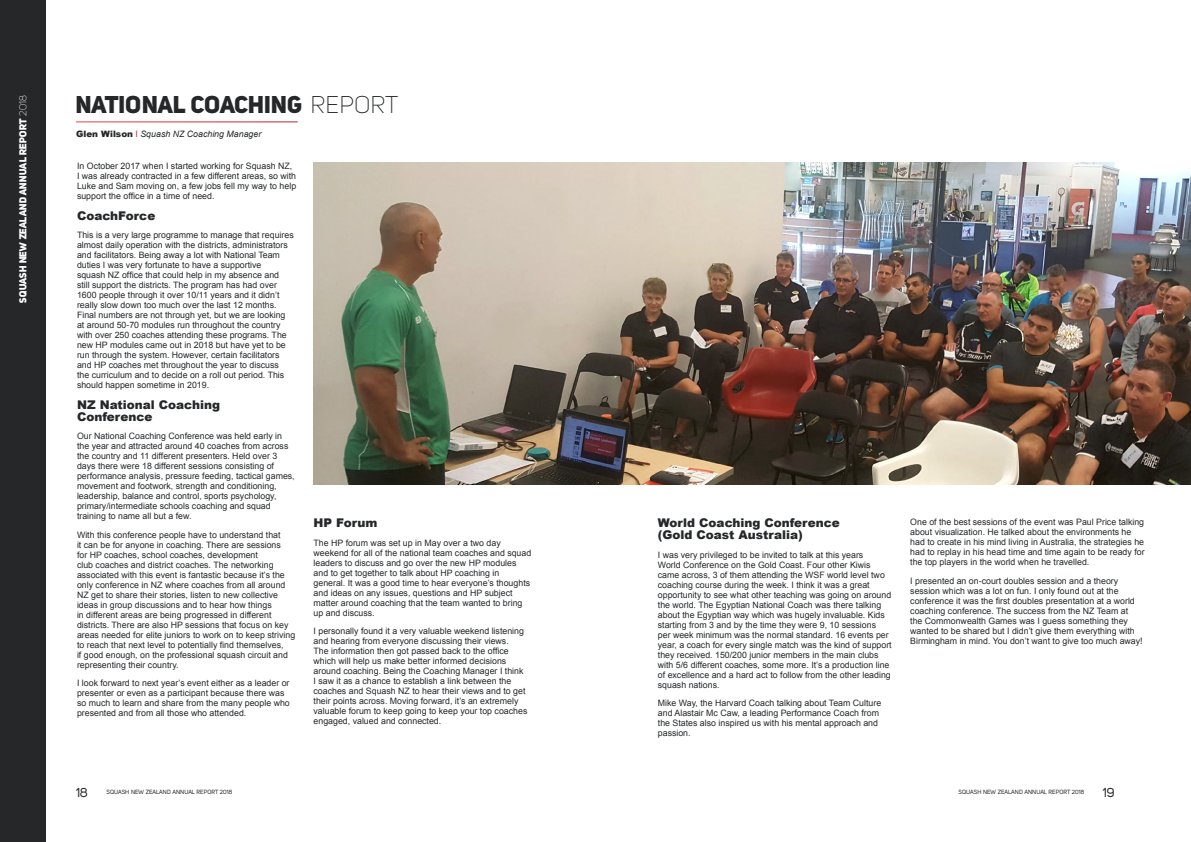
<style>
.page{position:relative;width:1191px;height:842px;background:#fff}
.page>*{position:absolute;margin:0;border:0;box-sizing:border-box;transform-origin:0 0}
.t1{font:24px "Uni Sans Heavy";letter-spacing:-.015em;color:#252729}
.t2{font:13px "Uni Sans Regular";color:#292829}
.t3{font:900 12px/12px "Arial";color:#252729}
.t4{font:10px "Uni Sans Heavy";letter-spacing:-.02em;color:#fff}
.t5{font:8.8px/10px "Arial";color:#252729}
.t6{font:italic 8.8px "Arial";color:#252729}
.t7{font:6px "Uni Sans Regular";color:#252729}
.s1{font-family:"Uni Sans Light"}
.s2{font-weight:900;font-style:normal}
.s3{font-style:normal;color:#d9272d}
</style>
<div class="page">
<div style="left:0;top:0;width:45px;height:842px;background:#252729"></div>
<img style="left:313px;top:163px;width:274px;height:322px">
<img style="left:587px;top:163px;width:604px;height:322px">
<p class="t4" style="left:17px;top:303px;width:209px;rotate:-90deg">SQUASH NEW ZEALAND ANNUAL REPORT <span class="s1">2018</span></p>
<h1 class="t1" style="left:76px;top:90px;width:324px">NATIONAL COACHING <span class="s1">REPORT</span></h1>
<p class="t6" style="left:76px;top:128px;width:187px"><span class="s2">Glen Wilson</span> <span class="s3">I</span> Squash NZ Coaching Manager</p>
<p class="t5" style="left:77px;top:161px;width:221px">In October 2017 when I started working for Squash NZ, I was already contracted in a few different areas, so with Luke and Sam moving on, a few jobs fell my way to help support the office in a time of need.</p>
<h3 class="t3" style="left:77px;top:209px;width:80px">CoachForce</h3>
<p class="t5" style="left:77px;top:230px;width:218px">This is a very large programme to manage that requires almost daily operation with the districts, administrators and facilitators. Being away a lot with National Team duties I was very fortunate to have a supportive<br>squash NZ office that could help in my absence and still support the districts. The program has had over 1600 people through it over 10/11 years and it didn’t really slow down too much over the last 12 months.<br>Final numbers are not through yet, but we are looking at around 50-70 modules run throughout the country with over 250 coaches attending these programs. The new HP modules came out in 2018 but have yet to be run through the system. However, certain facilitators and HP coaches met throughout the year to discuss<br>the curriculum and to decide on a roll out period. This should happen sometime in 2019.</p>
<h3 class="t3" style="left:77px;top:398px;width:144px">NZ National Coaching<br>Conference</h3>
<p class="t5" style="left:77px;top:431px;width:219px">Our National Coaching Conference was held early in the year and attracted around 40 coaches from across the country and 11 different presenters. Held over 3 days there were 18 different sessions consisting of performance analysis, pressure feeding, tactical games, movement and footwork, strength and conditioning, leadership, balance and control, sports psychology, primary/intermediate schools coaching and squad training to name all but a few.</p>
<p class="t5" style="left:77px;top:530px;width:220px">With this conference people have to understand that<br>it can be for anyone in coaching. There are sessions<br>for HP coaches, school coaches, development<br>club coaches and district coaches. The networking associated with this event is fantastic because it’s the only conference in NZ where coaches from all around NZ get to share their stories, listen to new collective ideas in group discussions and to hear how things<br>in different areas are being progressed in different districts. There are also HP sessions that focus on key areas needed for elite juniors to work on to keep striving to reach that next level to potentially find themselves,<br>if good enough, on the professional squash circuit and representing their country.</p>
<p class="t5" style="left:77px;top:678px;width:214px">I look forward to next year’s event either as a leader or presenter or even as a participant because there was so much to learn and share from the many people who presented and from all those who attended.</p>
<h3 class="t3" style="left:313px;top:517px;width:65px">HP Forum</h3>
<p class="t5" style="left:313px;top:538px;width:219px">The HP forum was set up in May over a two day weekend for all of the national team coaches and squad leaders to discuss and go over the new HP modules and to get together to talk about HP coaching in general. It was a good time to hear everyone’s thoughts and ideas on any issues, questions and HP subject matter around coaching that the team wanted to bring up and discuss.</p>
<p class="t5" style="left:313px;top:626px;width:215px">I personally found it a very valuable weekend listening and hearing from everyone discussing their views.<br>The information then got passed back to the office which will help us make better informed decisions around coaching. Being the Coaching Manager I think I saw it as a chance to establish a link between the coaches and Squash NZ to hear their views and to get their points across. Moving forward, it’s an extremely valuable forum to keep going to keep your top coaches engaged, valued and connected.</p>
<h3 class="t3" style="left:658px;top:517px;width:183px">World Coaching Conference (Gold Coast Australia)</h3>
<p class="t5" style="left:658px;top:550px;width:235px">I was very privileged to be invited to talk at this years<br>World Conference on the Gold Coast. Four other Kiwis came across, 3 of them attending the WSF world level two coaching course during the week. I think it was a great opportunity to see what other teaching was going on around the world. The Egyptian National Coach was there talking about the Egyptian way which was hugely invaluable. Kids starting from 3 and by the time they were 9, 10 sessions<br>per week minimum was the normal standard. 16 events per year, a coach for every single match was the kind of support they received. 150/200 junior members in the main clubs with 5/6 different coaches, some more. It’s a production line of excellence and a hard act to follow from the other leading squash nations.</p>
<p class="t5" style="left:658px;top:698px;width:225px">Mike Way, the Harvard Coach talking about Team Culture and Alastair Mc Caw, a leading Performance Coach from the States also inspired us with his mental approach and passion.</p>
<p class="t5" style="left:910px;top:517px;width:236px">One of the best sessions of the event was Paul Price talking about visualization. He talked about the environments he had to create in his mind living in Australia, the strategies he had to replay in his head time and time again to be ready for the top players in the world when he travelled.</p>
<p class="t5" style="left:910px;top:576px;width:234px">I presented an on-court doubles session and a theory session which was a lot on fun. I only found out at the conference it was the first doubles presentation at a world coaching conference. The success from the NZ Team at<br>the Commonwealth Games was I guess something they wanted to be shared but I didn’t give them everything with Birmingham in mind. You don’t want to give too much away!</p>
<h2 class="t2" style="left:76px;top:784px;width:13px">18</h2>
<p class="t7" style="left:106px;top:788px;width:127px">SQUASH NEW ZEALAND ANNUAL REPORT 2018</p>
<h2 class="t2" style="left:1102px;top:784px;width:14px">19</h2>
<p class="t7" style="left:958px;top:788px;width:127px">SQUASH NEW ZEALAND ANNUAL REPORT 2018</p>
</div>
